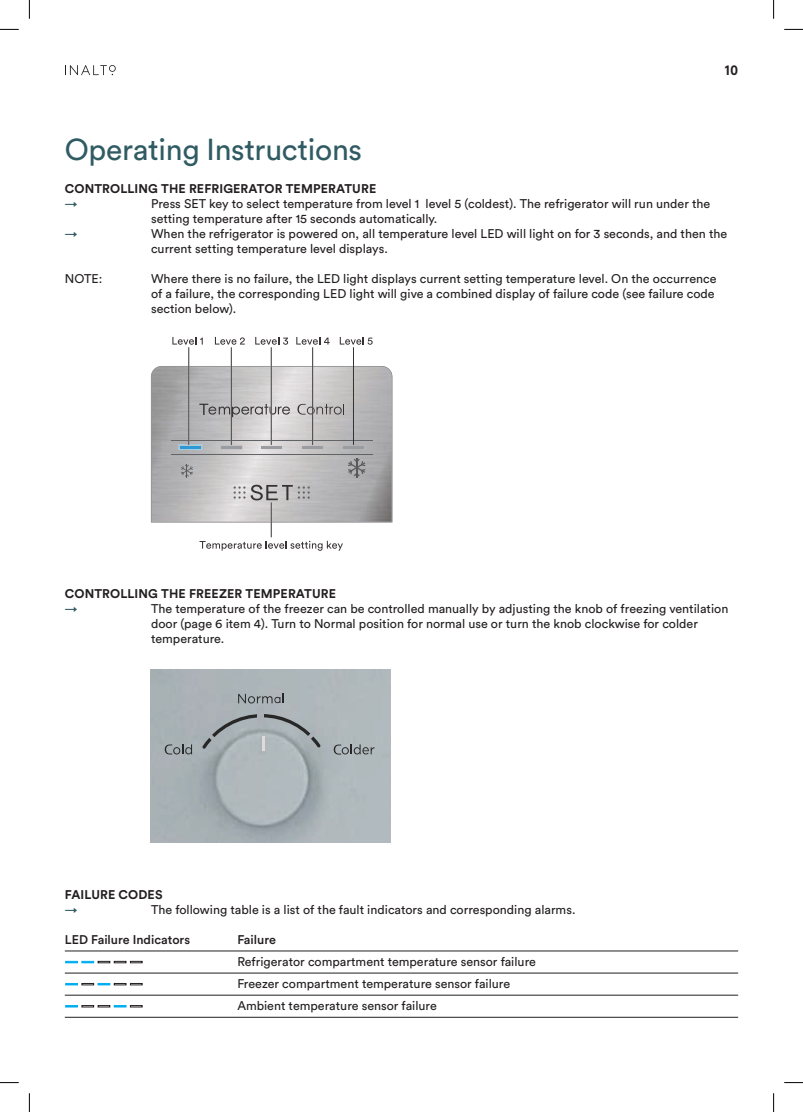
<style>
.page{position:relative;width:803px;height:1112px;background:#fff}
.page>*{position:absolute;margin:0;border:0;box-sizing:border-box;transform-origin:0 0}
.t1{font:30px "Circular Std";letter-spacing:-.01em;color:#305b63}
.t2{font:700 13.62px "Brown";color:#231f20}
.t3{font:12.5px/15px "Circular Std";color:#231f20}
.t4{font:700 12.5px "Circular Std";letter-spacing:.01em;color:#231f20}
.t5{font:500 12.5px "Circular Std";color:#231f20}
.t6{font:700 12.5px "Circular Std";color:#00aeef}
.t7{font:12.5px "Circular Std";color:#305b63}
</style>
<div class="page">
<svg style="left:65px;top:65px;width:51px;height:10px"></svg>
<hr style="left:65px;top:950px;width:673px;height:1px;background:#231f20">
<hr style="left:65px;top:972px;width:673px;height:1px;background:#231f20">
<hr style="left:65px;top:994px;width:673px;height:1px;background:#231f20">
<hr style="left:65px;top:1016px;width:673px;height:1px;background:#231f20">
<svg style="left:65px;top:960px;width:77px;height:2px"></svg>
<svg style="left:65px;top:983px;width:77px;height:2px"></svg>
<svg style="left:65px;top:1005px;width:77px;height:2px"></svg>
<svg style="left:151px;top:366px;width:241px;height:156px;background:#bdbbbd"></svg>
<svg style="left:179px;top:445px;width:23px;height:4px"></svg>
<hr style="left:180px;top:446px;width:21px;height:2px;background:#2d9ad6">
<hr style="left:343px;top:446px;width:21px;height:2px;background:#9b9ca1">
<svg style="left:348px;top:458px;width:17px;height:19px"></svg>
<svg style="left:181px;top:464px;width:12px;height:13px"></svg>
<hr style="left:171px;top:440px;width:201px;height:1px;background:#616466">
<hr style="left:171px;top:454px;width:201px;height:1px;background:#616466">
<hr style="left:302px;top:446px;width:21px;height:2px;background:#9b9ca1">
<hr style="left:261px;top:446px;width:21px;height:2px;background:#9b9ca1">
<svg style="left:220px;top:445px;width:22px;height:1px"></svg>
<svg style="left:199px;top:403px;width:91px;height:14px"></svg>
<svg style="left:297px;top:404px;width:47px;height:10px"></svg>
<svg style="left:234px;top:484px;width:76px;height:16px"></svg>
<hr style="left:221px;top:446px;width:21px;height:2px;background:#9b9ca1">
<hr style="left:188px;top:347px;width:1px;height:97px;background:#fff">
<hr style="left:189px;top:347px;width:1px;height:97px;background:#373234">
<hr style="left:231px;top:347px;width:1px;height:97px;background:#373234">
<hr style="left:271px;top:347px;width:1px;height:97px;background:#373234">
<hr style="left:312px;top:347px;width:1px;height:97px;background:#373234">
<hr style="left:353px;top:347px;width:1px;height:97px;background:#373234">
<hr style="left:271px;top:502px;width:1px;height:35px;background:#373234">
<svg style="left:199px;top:540px;width:144px;height:10px"></svg>
<svg style="left:172px;top:337px;width:31px;height:7px"></svg>
<svg style="left:215px;top:337px;width:30px;height:7px"></svg>
<svg style="left:255px;top:337px;width:33px;height:7px"></svg>
<svg style="left:296px;top:337px;width:34px;height:7px"></svg>
<svg style="left:340px;top:337px;width:33px;height:7px"></svg>
<img style="left:150px;top:669px;width:241px;height:173px">
<svg style="left:202px;top:713px;width:119px;height:35px;background:#9ca4a8"></svg>
<div style="left:257px;top:707px;width:7px;height:17px;background:#aab0b5"></div>
<svg style="left:334px;top:744px;width:40px;height:10px"></svg>
<svg style="left:165px;top:744px;width:27px;height:10px"></svg>
<svg style="left:238px;top:693px;width:45px;height:10px"></svg>
<hr style="left:262px;top:736px;width:3px;height:15px;background:#e0dbd8">
<svg style="left:0;top:29px;width:19px;height:1px"></svg>
<svg style="left:784px;top:29px;width:19px;height:1px"></svg>
<svg style="left:0;top:1082px;width:19px;height:1px"></svg>
<svg style="left:784px;top:1082px;width:19px;height:1px"></svg>
<svg style="left:29px;top:0;width:1px;height:19px"></svg>
<svg style="left:29px;top:1093px;width:1px;height:18px"></svg>
<svg style="left:773px;top:0;width:1px;height:19px"></svg>
<svg style="left:773px;top:1093px;width:1px;height:18px"></svg>
<p class="t2" style="left:724px;top:59px;width:15px">10</p>
<h1 class="t1" style="left:65px;top:131px;width:299px">Operating Instructions</h1>
<p class="t4" style="left:65px;top:180px;width:313px">CONTROLLING THE REFRIGERATOR TEMPERATURE</p>
<p class="t7" style="left:65px;top:196px;width:14px">→</p>
<p class="t3" style="left:151px;top:196px;width:561px">Press SET key to select temperature from level 1 level 5 (coldest). The refrigerator will run under the setting temperature after 15 seconds automatically.</p>
<p class="t7" style="left:65px;top:226px;width:14px">→</p>
<p class="t3" style="left:151px;top:226px;width:578px">When the refrigerator is powered on, all temperature level LED will light on for 3 seconds, and then the current setting temperature level displays.</p>
<p class="t3" style="left:65px;top:271px;width:39px">NOTE:</p>
<p class="t3" style="left:151px;top:271px;width:567px">Where there is no failure, the LED light displays current setting temperature level. On the occurrence of a failure, the corresponding LED light will give a combined display of failure code (see failure code section below).</p>
<p class="t4" style="left:65px;top:585px;width:273px">CONTROLLING THE FREEZER TEMPERATURE</p>
<p class="t7" style="left:65px;top:601px;width:14px">→</p>
<p class="t3" style="left:151px;top:601px;width:579px">The temperature of the freezer can be controlled manually by adjusting the knob of freezing ventilation door (page 6 item 4). Turn to Normal position for normal use or turn the knob clockwise for colder temperature.</p>
<p class="t4" style="left:65px;top:885px;width:99px">FAILURE CODES</p>
<p class="t7" style="left:65px;top:901px;width:14px">→</p>
<p class="t3" style="left:151px;top:901px;width:426px">The following table is a list of the fault indicators and corresponding alarms.</p>
<p class="t5" style="left:65px;top:931px;width:127px">LED Failure Indicators</p>
<p class="t5" style="left:237px;top:931px;width:40px">Failure</p>
<p class="t6" style="left:65px;top:953px;width:31px">——</p>
<p class="t3" style="left:237px;top:953px;width:300px">Refrigerator compartment temperature sensor failure</p>
<p class="t6" style="left:65px;top:975px;width:47px">— —</p>
<p class="t3" style="left:237px;top:975px;width:274px">Freezer compartment temperature sensor failure</p>
<p class="t6" style="left:65px;top:997px;width:15px">—</p>
<p class="t6" style="left:113px;top:997px;width:15px">—</p>
<p class="t3" style="left:237px;top:997px;width:201px">Ambient temperature sensor failure</p>
</div>
